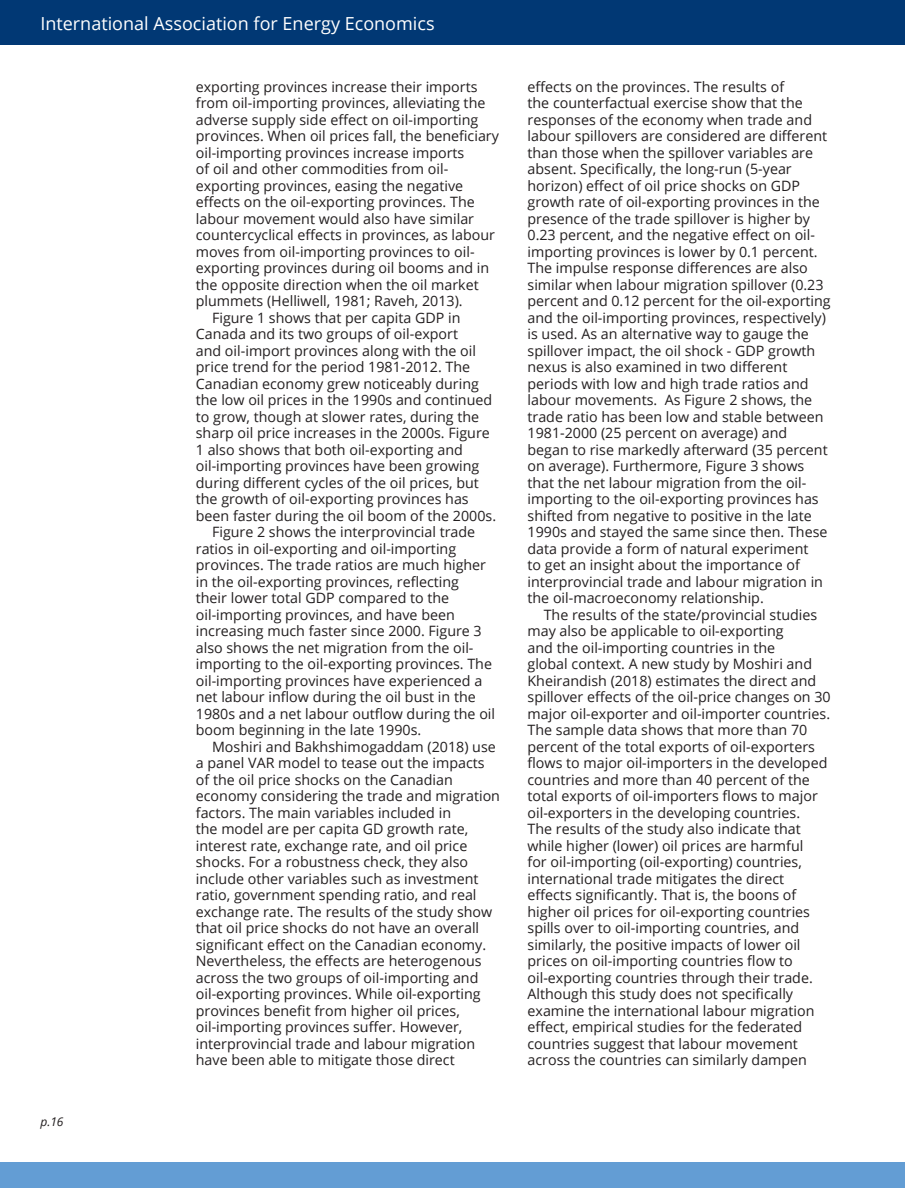
<style>
.page{position:relative;width:905px;height:1188px;background:#fff}
.page>*{position:absolute;margin:0;border:0;box-sizing:border-box;transform-origin:0 0}
.t1{font:18px "Open Sans";color:#fff}
.Body_Text_NEW{font:14.25px/16.5px "Open Sans";color:#231f20}
.t2{font:italic 12px "Open Sans";color:#231f20}
</style>
<div class="page">
<div style="left:0;top:1162px;width:904px;height:26px;background:#639dd4"></div>
<div style="left:0;top:0;width:904px;height:44px;background:#013874"></div>
<p class="t1" style="left:40px;top:11px;width:396px">International Association for Energy Economics</p>
<p class="t2" style="left:40px;top:1114px;width:25px">p.16</p>
<p class="Body_Text_NEW" style="left:196px;top:78px;width:304px">exporting provinces increase their imports from oil-importing provinces, alleviating the adverse supply side effect on oil-importing provinces. When oil prices fall, the beneficiary oil-importing provinces increase imports<br>of oil and other commodities from oil&shy;exporting provinces, easing the negative effects on the oil-exporting provinces. The labour movement would also have similar countercyclical effects in provinces, as labour moves from oil-importing provinces to oil&shy;exporting provinces during oil booms and in the opposite direction when the oil market plummets (Helliwell, 1981; Raveh, 2013).</p>
<p class="Body_Text_NEW" style="left:196px;top:309px;width:302px;text-indent:16px">Figure 1 shows that per capita GDP in Canada and its two groups of oil-export<br>and oil-import provinces along with the oil price trend for the period 1981-2012. The Canadian economy grew noticeably during the low oil prices in the 1990s and continued to grow, though at slower rates, during the sharp oil price increases in the 2000s. Figure 1 also shows that both oil-exporting and oil-importing provinces have been growing during different cycles of the oil prices, but the growth of oil-exporting provinces has been faster during the oil boom of the 2000s.</p>
<p class="Body_Text_NEW" style="left:196px;top:524px;width:301px;text-indent:16px">Figure 2 shows the interprovincial trade ratios in oil-exporting and oil-importing provinces. The trade ratios are much higher in the oil-exporting provinces, reflecting<br>their lower total GDP compared to the oil-importing provinces, and have been increasing much faster since 2000. Figure 3 also shows the net migration from the oil&shy;importing to the oil-exporting provinces. The oil-importing provinces have experienced a net labour inflow during the oil bust in the 1980s and a net labour outflow during the oil boom beginning in the late 1990s.</p>
<p class="Body_Text_NEW" style="left:196px;top:738px;width:306px;text-indent:16px">Moshiri and Bakhshimogaddam (2018) use a panel VAR model to tease out the impacts of the oil price shocks on the Canadian economy considering the trade and migration factors. The main variables included in<br>the model are per capita GD growth rate, interest rate, exchange rate, and oil price shocks. For a robustness check, they also include other variables such as investment ratio, government spending ratio, and real exchange rate. The results of the study show that oil price shocks do not have an overall significant effect on the Canadian economy.<br>Nevertheless, the effects are heterogenous across the two groups of oil-importing and oil-exporting provinces. While oil-exporting provinces benefit from higher oil prices, oil-importing provinces suffer. However, interprovincial trade and labour migration have been able to mitigate those direct</p>
<p class="Body_Text_NEW" style="left:527px;top:78px;width:304px">effects on the provinces. The results of<br>the counterfactual exercise show that the responses of the economy when trade and labour spillovers are considered are different than those when the spillover variables are absent. Specifically, the long-run (5-year horizon) effect of oil price shocks on GDP growth rate of oil-exporting provinces in the presence of the trade spillover is higher by 0.23 percent, and the negative effect on oil&shy;importing provinces is lower by 0.1 percent.<br>The impulse response differences are also similar when labour migration spillover (0.23 percent and 0.12 percent for the oil-exporting and the oil-importing provinces, respectively) is used. As an alternative way to gauge the spillover impact, the oil shock - GDP growth nexus is also examined in two different periods with low and high trade ratios and labour movements. As Figure 2 shows, the trade ratio has been low and stable between 1981-2000 (25 percent on average) and began to rise markedly afterward (35 percent on average). Furthermore, Figure 3 shows that the net labour migration from the oil&shy;importing to the oil-exporting provinces has shifted from negative to positive in the late 1990s and stayed the same since then. These data provide a form of natural experiment<br>to get an insight about the importance of interprovincial trade and labour migration in the oil-macroeconomy relationship.</p>
<p class="Body_Text_NEW" style="left:527px;top:606px;width:305px;text-indent:16px">The results of the state/provincial studies may also be applicable to oil-exporting<br>and the oil-importing countries in the<br>global context. A new study by Moshiri and Kheirandish (2018) estimates the direct and spillover effects of the oil-price changes on 30 major oil-exporter and oil-importer countries.<br>The sample data shows that more than 70 percent of the total exports of oil-exporters flows to major oil-importers in the developed countries and more than 40 percent of the total exports of oil-importers flows to major oil-exporters in the developing countries.<br>The results of the study also indicate that while higher (lower) oil prices are harmful<br>for oil-importing (oil-exporting) countries, international trade mitigates the direct effects significantly. That is, the boons of higher oil prices for oil-exporting countries spills over to oil-importing countries, and similarly, the positive impacts of lower oil prices on oil-importing countries flow to oil-exporting countries through their trade.<br>Although this study does not specifically examine the international labour migration effect, empirical studies for the federated countries suggest that labour movement across the countries can similarly dampen</p>
</div>
